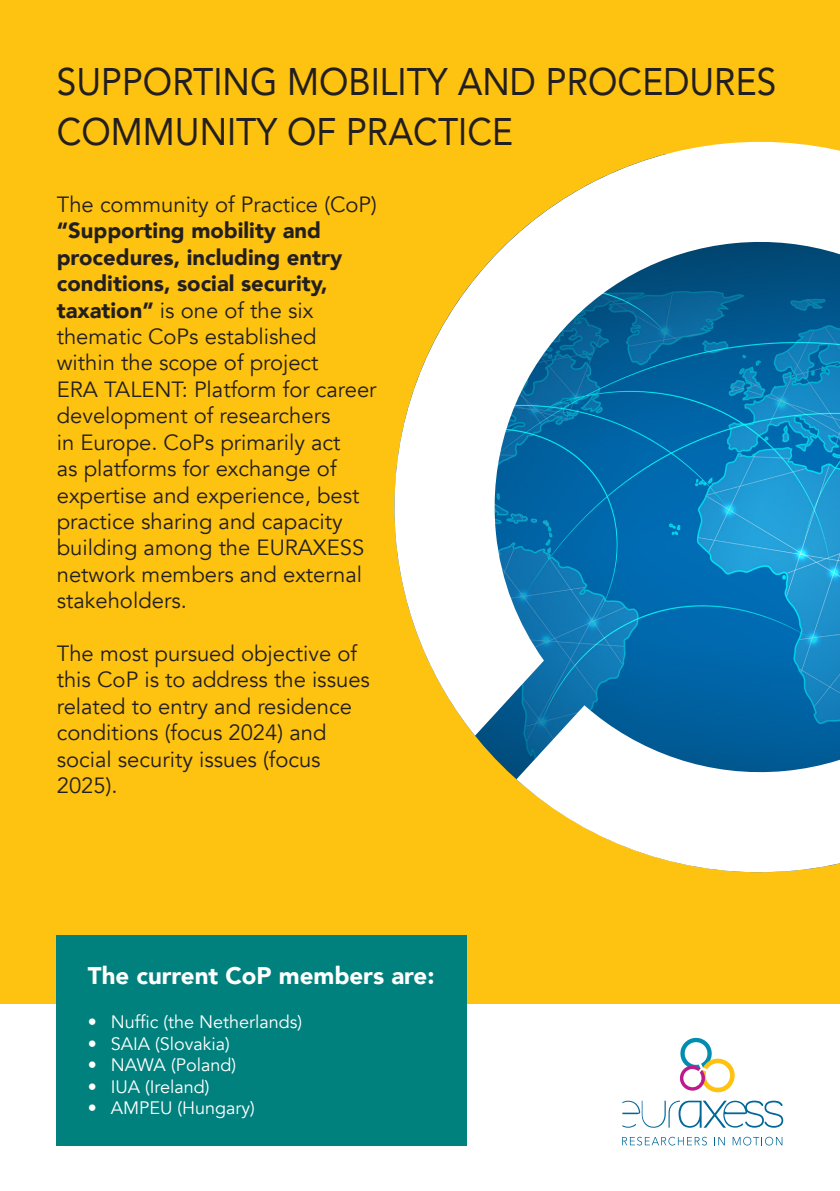
<style>
.page{position:relative;width:840px;height:1191px;background:#fff}
.page>*{position:absolute;margin:0;border:0;box-sizing:border-box;transform-origin:0 0}
.H1_Titel{font:38.4px "Avenir";color:#231f20;scale:.92 1}
.t1{font:900 24px "Avenir";color:#fff}
.t2{font:22px/26.4px "Avenir";color:#231f20}
.t3{font:900 22px/26.4px "Avenir";color:#231f20}
.t4{font:18px "Avenir";color:#fff}
.s1{font-weight:400}
</style>
<div class="page">
<div style="left:0;top:0;width:839px;height:1003px;background:#fec210"></div>
<svg style="left:622px;top:1136px;width:84px;height:9px"></svg>
<svg style="left:714px;top:1137px;width:10px;height:8px"></svg>
<svg style="left:732px;top:1136px;width:50px;height:9px"></svg>
<svg style="left:622px;top:1100px;width:160px;height:27px"></svg>
<svg style="left:679px;top:1037px;width:56px;height:56px"></svg>
<svg style="left:394px;top:141px;width:445px;height:732px"></svg>
<div style="left:57px;top:935px;width:409px;height:210px;background:#00817d"></div>
<h1 class="H1_Titel" style="left:57px;top:51px;width:783px">SUPPORTING MOBILITY AND PROCEDURES</h1>
<h1 class="H1_Titel" style="left:57px;top:101px;width:497px">COMMUNITY OF PRACTICE</h1>
<p class="t3" style="left:57px;top:190px;width:321px"><span class="s1">The community of Practice (CoP) </span>“Supporting mobility and procedures, including entry conditions, social security, taxation” <span class="s1">is one of the six thematic CoPs established</span></p>
<p class="t2" style="left:57px;top:350px;width:263px">within the scope of project</p>
<p class="t2" style="left:57px;top:376px;width:321px">ERA TALENT: Platform for career development of researchers<br>in Europe. CoPs primarily act<br>as platforms for exchange of expertise and experience, best practice sharing and capacity building among the EURAXESS network members and external stakeholders.</p>
<p class="t2" style="left:57px;top:640px;width:314px">The most pursued objective of this CoP is to address the issues related to entry and residence conditions (focus 2024) and social security issues (focus<br>2025).</p>
<p class="t1" style="left:88px;top:954px;width:348px">The current CoP members are:</p>
<p class="t4" style="left:88px;top:1011px;width:216px">• Nuffic (the Netherlands)</p>
<p class="t4" style="left:88px;top:1032px;width:143px">• SAIA (Slovakia)</p>
<p class="t4" style="left:88px;top:1054px;width:149px">• NAWA (Poland)</p>
<p class="t4" style="left:88px;top:1075px;width:123px">• IUA (Ireland)</p>
<p class="t4" style="left:88px;top:1097px;width:168px">• AMPEU (Hungary)</p>
</div>
